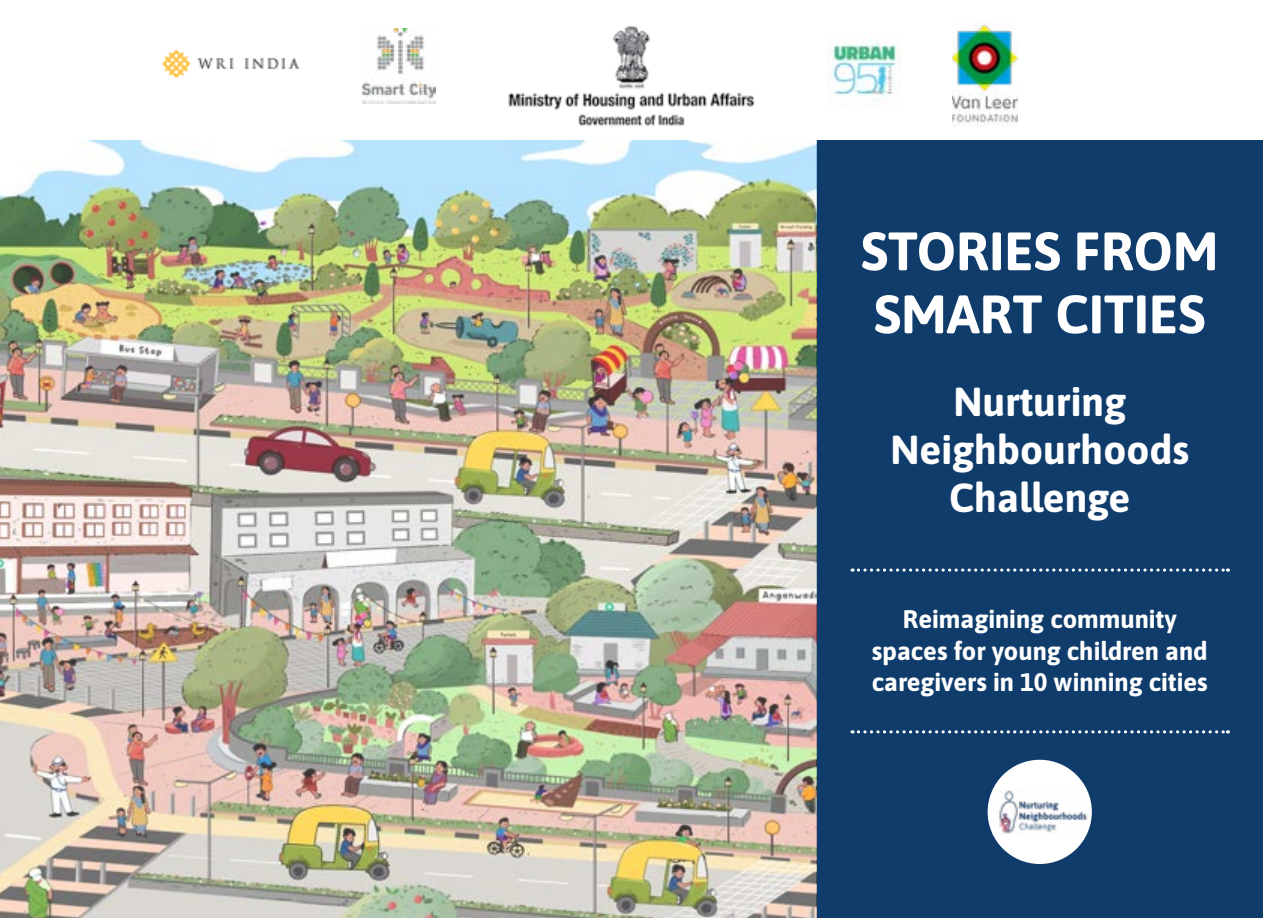
<style>
.page{position:relative;width:1263px;height:918px;background:#fff}
.page>*{position:absolute;margin:0;border:0;box-sizing:border-box;transform-origin:0 0}
.t1{font:700 54px/63px "Asap";color:#fff}
.t2{font:700 40.5px/48px "Asap";color:#fff;text-align:center}
.t3{font:700 25.5px/31.5px "Asap";color:#fff;text-align:center}
</style>
<div class="page">
<div style="left:816px;top:140px;width:447px;height:778px;background:#0f3c6a"></div>
<img style="left:0;top:140px;width:816px;height:778px">
<div style="left:987px;top:760px;width:105px;height:104px;background:#fff;border-radius:50%"></div>
<img style="left:987px;top:790px;width:105px;height:44px">
<svg style="left:852px;top:568px;width:376px;height:4px"></svg>
<svg style="left:852px;top:730px;width:376px;height:3px"></svg>
<img style="left:952px;top:22px;width:65px;height:104px">
<img style="left:508px;top:26px;width:247px;height:101px">
<img style="left:362px;top:29px;width:73px;height:74px">
<img style="left:828px;top:39px;width:72px;height:63px">
<img style="left:161px;top:49px;width:139px;height:30px">
<h1 class="t1" style="left:861px;top:216px;width:359px">STORIES FROM<br>SMART CITIES</h1>
<h2 class="t2" style="left:890px;top:375px;width:300px">Nurturing<br>Neighbourhoods<br>Challenge</h2>
<p class="t3" style="left:872px;top:602px;width:337px">Reimagining community spaces for young children and caregivers in 10 winning cities</p>
</div>
